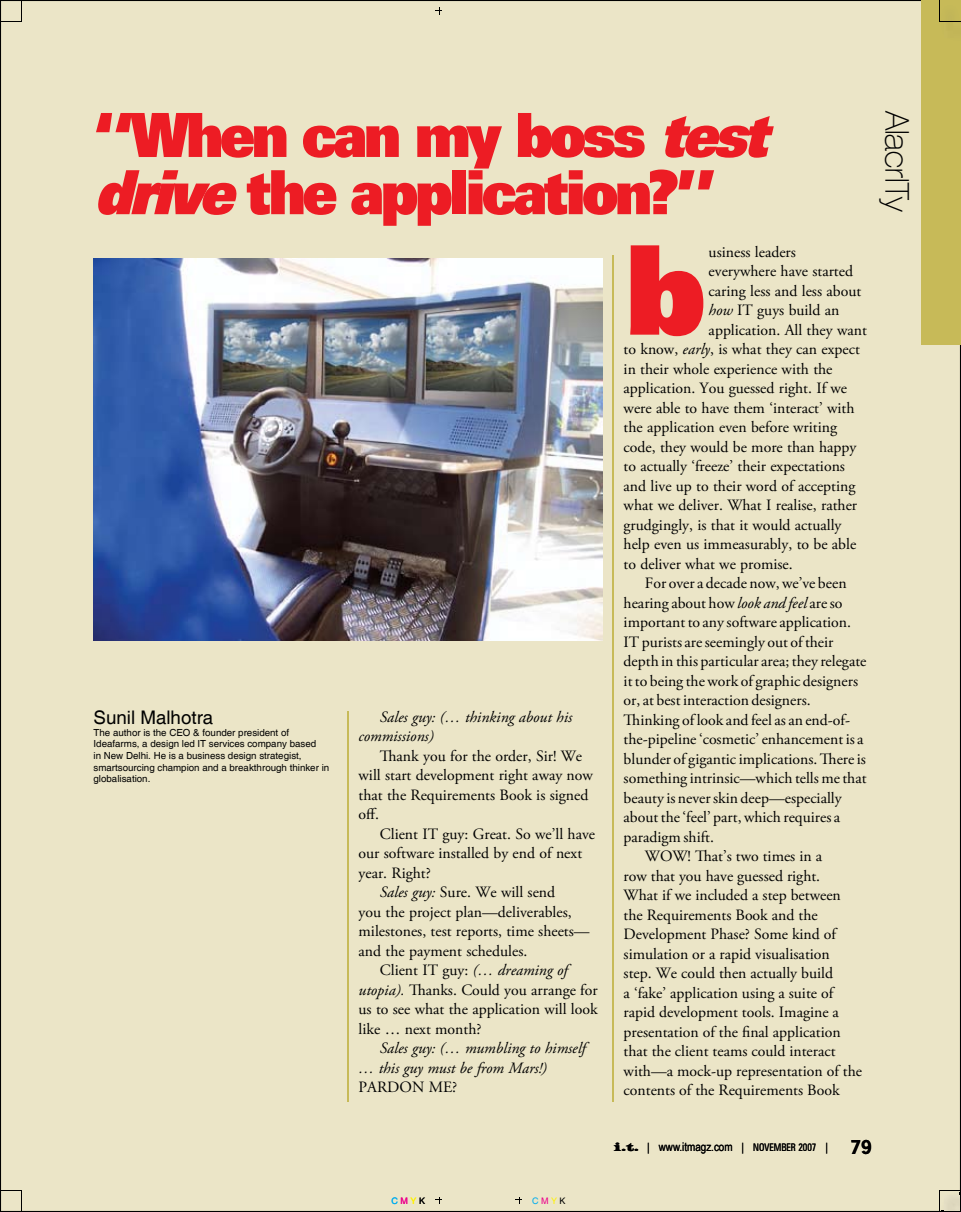
<style>
.page{position:relative;width:961px;height:1212px;background:#ebe5c7}
.page>*{position:absolute;margin:0;border:0;box-sizing:border-box;transform-origin:0 0}
.t1{font:900 124.05px "Zurich BT";color:#ed1c24}
.t2{font:900 61.05px/57.3px "Zurich BT";letter-spacing:-.085em;color:#ed1c24;scale:.95 1}
.t3{font:100 expanded 33px "Helvetica Neue LT Pro";color:#000;scale:.85 1}
.t4{font:18.75px "Helvetica";color:#000}
.t5{font:15.75px/19.5px "Adobe Garamond Pro";color:#000}
.t6{font:italic 15.75px/19.5px "Adobe Garamond Pro";color:#000}
.t7{font:12px "Arial Narrow";color:#000}
.t8{font:9.75px/11.7px "Helvetica";color:#000}
.t9{font:9px "Helvetica";letter-spacing:.28em;color:#00adef}
.s1{font-style:italic}
.s2{font-family:"Latin Wide"}
.s3{font-family:"Times New Roman";font-weight:700;font-style:italic}
.s4{font-family:"Zurich BT";font-stretch:condensed;font-size:10.5px}
.s5{font-family:"News Gothic";font-weight:700;font-size:18px}
.s6{color:#ec008c}
.s7{color:#fff200}
.s8{color:#000}
</style>
<div class="page">
<div style="left:922px;top:0;width:39px;height:344px;background:#c7ba58"></div>
<svg style="left:435px;top:1198px;width:7px;height:6px"></svg>
<svg style="left:435px;top:7px;width:7px;height:8px"></svg>
<svg style="left:0;top:1190px;width:22px;height:22px"></svg>
<svg style="left:515px;top:1198px;width:7px;height:6px"></svg>
<svg style="left:939px;top:1190px;width:22px;height:22px"></svg>
<hr style="left:612px;top:255px;width:1px;height:846px;background:#c7ba58">
<svg style="left:939px;top:0;width:22px;height:22px"></svg>
<svg style="left:0;top:0;width:22px;height:22px"></svg>
<hr style="left:348px;top:711px;width:1px;height:390px;background:#c7ba58">
<img style="left:94px;top:259px;width:508px;height:381px">
<svg style="left:624px;top:713px;width:16px;height:12px"></svg>
<svg style="left:820px;top:752px;width:17px;height:12px"></svg>
<svg style="left:695px;top:850px;width:17px;height:11px"></svg>
<svg style="left:380px;top:749px;width:16px;height:12px"></svg>
<svg style="left:409px;top:983px;width:17px;height:12px"></svg>
<h2 class="t2" style="left:94px;top:106px;width:730px">“When can my boss <span class="s1">test drive</span>the application?”</h2>
<h1 class="t1" style="left:624px;top:215px;width:85px">b</h1>
<p class="t5" style="left:709px;top:242px;width:89px">usiness leaders</p>
<p class="t5" style="left:709px;top:262px;width:146px">everywhere have started</p>
<p class="t5" style="left:709px;top:281px;width:154px">caring less and less about</p>
<p class="t5" style="left:709px;top:301px;width:132px"><span class="s1">how</span> IT guys build an</p>
<p class="t5" style="left:709px;top:320px;width:160px">application. All they want</p>
<p class="t5" style="left:624px;top:340px;width:238px">to know, <span class="s1">early</span>, is what they can expect</p>
<p class="t5" style="left:624px;top:359px;width:210px">in their whole experience with the</p>
<p class="t5" style="left:624px;top:379px;width:225px">application. You guessed right. If we</p>
<p class="t5" style="left:624px;top:398px;width:232px">were able to have them ‘interact’ with</p>
<p class="t5" style="left:624px;top:418px;width:215px">the application even before writing</p>
<p class="t5" style="left:624px;top:437px;width:234px">code, they would be more than happy</p>
<p class="t5" style="left:624px;top:457px;width:223px">to actually ‘freeze’ their expectations</p>
<p class="t5" style="left:624px;top:476px;width:233px">and live up to their word of accepting</p>
<p class="t5" style="left:624px;top:496px;width:235px">what we deliver. What I realise, rather</p>
<p class="t5" style="left:624px;top:515px;width:219px">grudgingly, is that it would actually</p>
<p class="t5" style="left:624px;top:535px;width:234px">help even us immeasurably, to be able</p>
<p class="t5" style="left:624px;top:554px;width:171px">to deliver what we promise.</p>
<p class="t5" style="left:645px;top:574px;width:203px">For over a decade now, we’ve been</p>
<p class="t5" style="left:624px;top:593px;width:220px">hearing about how <span class="s1">look and feel</span> are so</p>
<p class="t5" style="left:624px;top:613px;width:229px">important to any software application.</p>
<p class="t5" style="left:624px;top:632px;width:211px">IT purists are seemingly out of their</p>
<p class="t5" style="left:624px;top:652px;width:244px">depth in this particular area; they relegate</p>
<p class="t5" style="left:624px;top:671px;width:236px">it to being the work of graphic designers</p>
<p class="t5" style="left:624px;top:691px;width:189px">or, at best interaction designers.</p>
<p class="t5" style="left:640px;top:710px;width:211px">inking of look and feel as an end-of-</p>
<p class="t5" style="left:624px;top:730px;width:241px">the-pipeline ‘cosmetic’ enhancement is a</p>
<p class="t5" style="left:624px;top:749px;width:244px">blunder of gigantic implications. ere is</p>
<p class="t5" style="left:624px;top:769px;width:244px">something intrinsic—which tells me that</p>
<p class="t5" style="left:624px;top:788px;width:220px">beauty is never skin deep—especially</p>
<p class="t5" style="left:624px;top:808px;width:218px">about the ‘feel’ part, which requires a</p>
<p class="t5" style="left:624px;top:827px;width:92px">paradigm shift.</p>
<p class="t5" style="left:645px;top:847px;width:48px">WOW!</p>
<p class="t4" style="left:94px;top:706px;width:121px">Sunil Malhotra</p>
<p class="t8" style="left:94px;top:727px;width:237px">The author is the CEO &amp; founder president of Ideafarms, a design led IT services company based<br>in New Delhi. He is a business design strategist, smartsourcing champion and a breakthrough thinker in globalisation.</p>
<p class="t6" style="left:359px;top:707px;width:215px;text-indent:21px">Sales guy: (… thinking about his commissions)</p>
<p class="t5" style="left:359px;top:746px;width:236px;text-indent:38px">ank you for the order, Sir! We will start development right away now that the Requirements Book is signed off.</p>
<p class="t5" style="left:380px;top:824px;width:217px">Client IT guy: Great. So we’ll have</p>
<p class="t5" style="left:359px;top:844px;width:225px">our software installed by end of next</p>
<p class="t5" style="left:359px;top:863px;width:74px">year. Right?</p>
<p class="t5" style="left:380px;top:883px;width:177px"><span class="s1">Sales guy:</span> Sure. We will send</p>
<p class="t5" style="left:359px;top:902px;width:215px">you the project plan—deliverables,</p>
<p class="t5" style="left:359px;top:922px;width:233px">milestones, test reports, time sheets—</p>
<p class="t5" style="left:359px;top:941px;width:170px">and the payment schedules.</p>
<p class="t5" style="left:380px;top:961px;width:189px">Client IT guy: <span class="s1">(… dreaming of</span></p>
<p class="t6" style="left:359px;top:980px;width:48px">utopia).</p>
<p class="t5" style="left:624px;top:847px;width:240px;text-indent:88px">at’s two times in a<br>row that you have guessed right.<br>What if we included a step between the Requirements Book and the Development Phase? Some kind of simulation or a rapid visualisation<br>step. We could then actually build<br>a ‘fake’ application using a suite of rapid development tools. Imagine a presentation of the final application that the client teams could interact with—a mock-up representation of the contents of the Requirements Book</p>
<p class="t5" style="left:359px;top:980px;width:241px;text-align:justify;text-indent:67px">anks. Could you arrange for us to see what the application will look like … next month?</p>
<p class="t6" style="left:359px;top:1039px;width:229px;text-indent:21px">Sales guy: (… mumbling to himself … this guy must be from Mars!)</p>
<p class="t5" style="left:359px;top:1078px;width:100px">PARDON ME?</p>
<h3 class="t3" style="left:917px;top:111px;width:121px;rotate:90deg">AlacrITy</h3>
<p class="t7" style="left:614px;top:1138px;width:260px"><span class="s2">i.t.</span> <span class="s3">|</span> www.itmagz.com <span class="s3">|</span> <span class="s4">NOVEMBER 2007</span> <span class="s3">|</span> <span class="s5">79</span></p>
<p class="t9" style="left:392px;top:1195px;width:35px">C<span class="s6">M</span><span class="s7">Y</span> <span class="s8">K</span></p>
<p class="t9" style="left:532px;top:1195px;width:35px">C<span class="s6">M</span><span class="s7">Y</span> <span class="s8">K</span></p>
</div>
